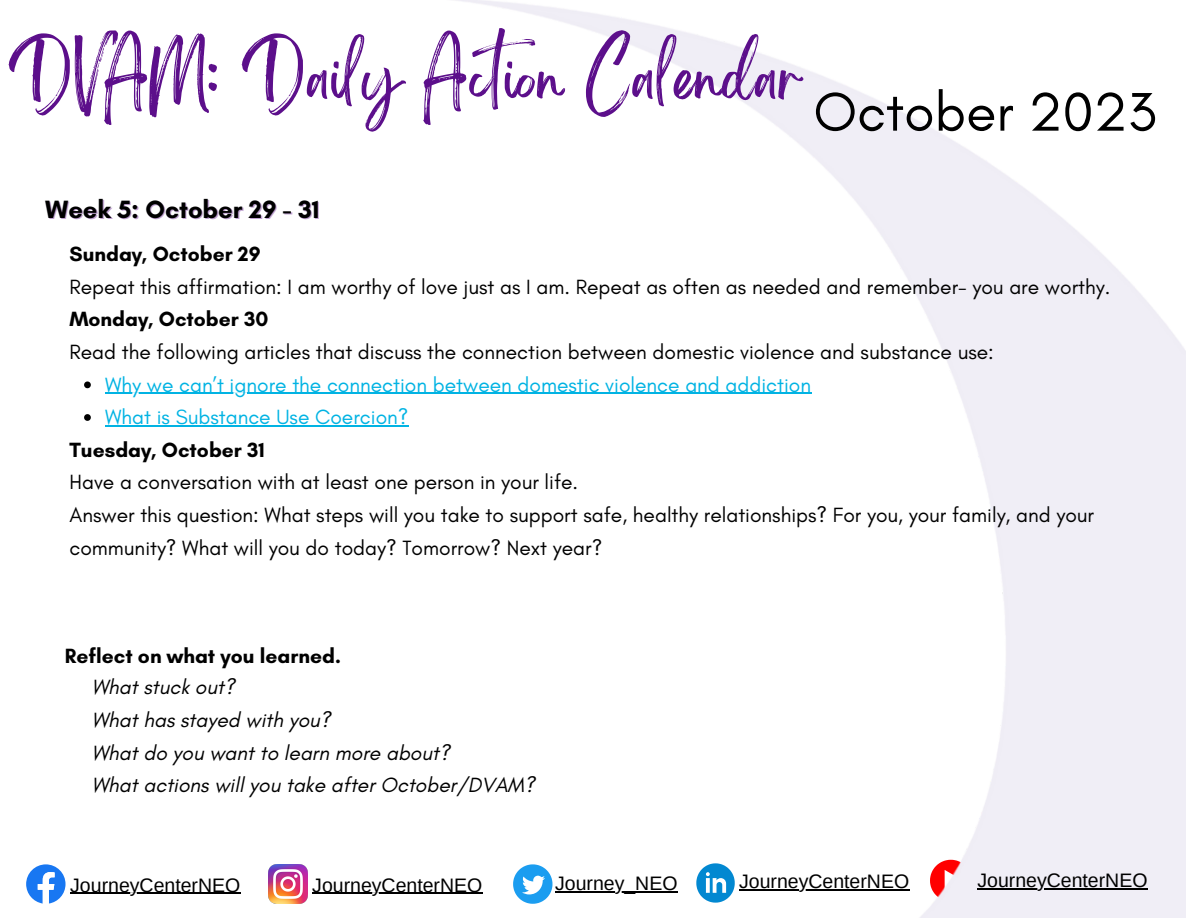
<style>
.page{position:relative;width:1188px;height:918px;background:#fff}
.page>*{position:absolute;margin:0;border:0;box-sizing:border-box;transform-origin:0 0}
.t1{font:55.35px "Glacial Indifference";color:#000}
.t2{font:53.85px "Brightwall";color:#5c0f8b}
.t3{font:700 25.5px "Glacial Indifference";color:#000}
.t4{font:21px/32.7px "Glacial Indifference";color:#000}
.t5{font:italic 21px "Glacial Indifference";color:#000}
.t6{font:21px "Glacial Indifference";color:#01b3e3}
.t7{font:700 21px "Glacial Indifference";color:#000}
.t8{font:19.5px "Arimo";color:#000}
</style>
<div class="page">
<svg style="left:26px;top:864px;width:40px;height:40px"></svg>
<img style="left:268px;top:864px;width:40px;height:40px">
<img style="left:446px;top:0;width:739px;height:918px">
<svg style="left:84px;top:381px;width:7px;height:7px"></svg>
<hr style="left:105px;top:393px;width:706px;height:1px;background:#01b3e3">
<svg style="left:84px;top:414px;width:7px;height:7px"></svg>
<hr style="left:105px;top:425px;width:304px;height:1px;background:#01b3e3">
<hr style="left:70px;top:893px;width:170px;height:1px;background:#000">
<hr style="left:312px;top:893px;width:170px;height:1px;background:#000">
<hr style="left:555px;top:891px;width:123px;height:2px;background:#000">
<hr style="left:739px;top:890px;width:170px;height:1px;background:#000">
<hr style="left:977px;top:888px;width:171px;height:1px;background:#000">
<p class="t2" style="left:9px;top:58px;width:794px">DVAM: Daily Action Calendar</p>
<p class="t1" style="left:813px;top:78px;width:344px">October 2023</p>
<p class="t3" style="left:45px;top:194px;width:276px">Week 5: October 29 - 31</p>
<p class="t7" style="left:69px;top:241px;width:193px">Sunday, October 29</p>
<p class="t4" style="left:69px;top:270px;width:1042px">Repeat this affirmation: I am worthy of love just as I am. Repeat as often as needed and remember- you are worthy.</p>
<p class="t7" style="left:69px;top:306px;width:200px">Monday, October 30</p>
<p class="t4" style="left:69px;top:335px;width:926px">Read the following articles that discuss the connection between domestic violence and substance use:</p>
<p class="t6" style="left:105px;top:372px;width:708px">Why we can’t ignore the connection between domestic violence and addiction</p>
<p class="t6" style="left:105px;top:404px;width:305px">What is Substance Use Coercion?</p>
<p class="t7" style="left:69px;top:437px;width:197px">Tuesday, October 31</p>
<p class="t4" style="left:69px;top:466px;width:510px">Have a conversation with at least one person in your life.</p>
<p class="t4" style="left:69px;top:498px;width:1026px">Answer this question: What steps will you take to support safe, healthy relationships? For you, your family, and your community? What will you do today? Tomorrow? Next year?</p>
<p class="t7" style="left:65px;top:643px;width:278px">Reflect on what you learned.</p>
<p class="t5" style="left:92px;top:674px;width:144px">What stuck out?</p>
<p class="t5" style="left:92px;top:707px;width:240px">What has stayed with you?</p>
<p class="t5" style="left:92px;top:740px;width:359px">What do you want to learn more about?</p>
<p class="t5" style="left:92px;top:772px;width:444px">What actions will you take after October/DVAM?</p>
<p class="t8" style="left:70px;top:874px;width:172px">JourneyCenterNEO</p>
<p class="t8" style="left:312px;top:874px;width:172px">JourneyCenterNEO</p>
<p class="t8" style="left:555px;top:873px;width:124px">Journey_NEO</p>
<p class="t8" style="left:739px;top:871px;width:172px">JourneyCenterNEO</p>
<p class="t8" style="left:977px;top:870px;width:172px">JourneyCenterNEO</p>
</div>
